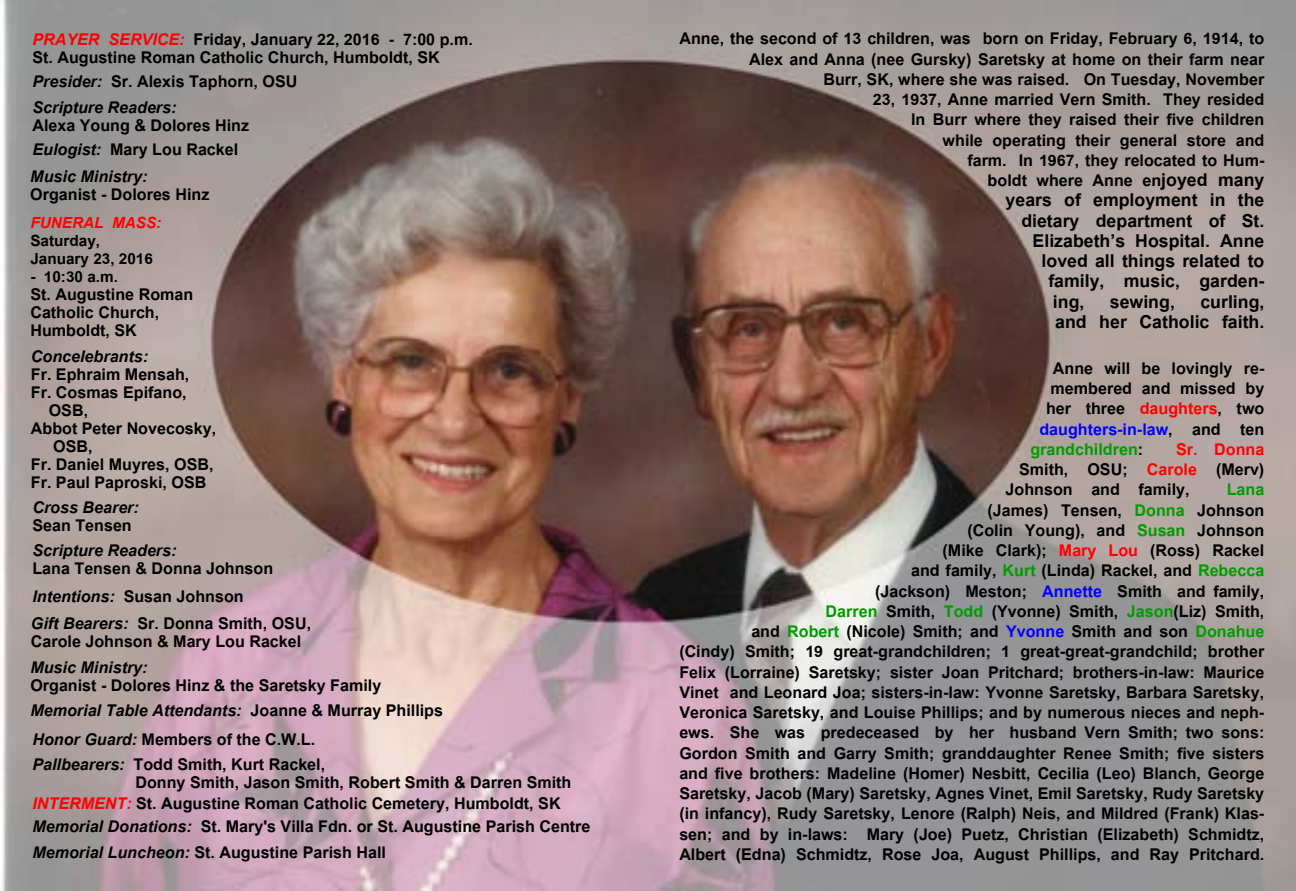
<style>
.page{position:relative;width:1296px;height:891px;background:#fff}
.page>*{position:absolute;margin:0;border:0;box-sizing:border-box;transform-origin:0 0}
.t1{font:700 24.75px/20.2px "Utsaah";color:#000;text-align:right}
.t2{font:700 22.5px/20.2px "Utsaah";color:#000}
.t3{font:italic 700 22.5px/26.1px "Utsaah";color:#000}
.t4{font:700 22.5px "Utsaah";color:#00f}
.t5{font:700 22.5px "Utsaah";color:#009c00}
.t6{font:700 22.5px "Utsaah";color:#f00}
.t7{font:700 21.38px/18px "Utsaah";color:#000}
.t8{font:italic 700 21.38px "Utsaah";color:#f00}
.s1{font-style:italic;color:#f00}
.s2{font-style:normal}
.s3{font-style:italic}
.s4{font-size:24.75px}
.s5{color:#f00}
.s6{color:#000}
.s7{color:#009c00}
.s8{color:#00f}
</style>
<div class="page">
<img style="left:0;top:0;width:1296px;height:891px">
<p class="t2" style="left:32px;top:31px;width:442px;line-height:18px"><span class="s1">PRAYER SERVICE:</span> Friday, January 22, 2016 - 7:00 p.m.<br>St. Augustine Roman Catholic Church, Humboldt, SK</p>
<p class="t3" style="left:32px;top:70px;width:267px">Presider: <span class="s2">Sr. Alexis Taphorn, OSU<br></span>Scripture Readers:</p>
<p class="t2" style="left:32px;top:115px;width:218px;line-height:23.8px">Alexa Young &amp; Dolores Hinz<br><span class="s3">Eulogist:</span> Mary Lou Rackel</p>
<p class="t3" style="left:30px;top:164px;width:119px">Music Ministry:</p>
<p class="t2" style="left:30px;top:185px;width:181px">Organist - Dolores Hinz</p>
<p class="t8" style="left:30px;top:212px;width:132px">FUNERAL MASS:</p>
<p class="t7" style="left:30px;top:233px;width:124px">Saturday,<br>January 23, 2016</p>
<p class="t7" style="left:30px;top:269px;width:89px">- 10:30 a.m.</p>
<p class="t2" style="left:30px;top:287px;width:164px;line-height:18px">St. Augustine Roman<br>Catholic Church,<br>Humboldt, SK</p>
<p class="t3" style="left:31px;top:344px;width:119px">Concelebrants:</p>
<p class="t2" style="left:31px;top:365px;width:160px">Fr. Ephraim Mensah,</p>
<p class="t2" style="left:31px;top:383px;width:157px">Fr. Cosmas Epifano,</p>
<p class="t2" style="left:49px;top:401px;width:41px">OSB,</p>
<p class="t2" style="left:31px;top:419px;width:187px">Abbot Peter Novecosky,</p>
<p class="t2" style="left:53px;top:437px;width:41px">OSB,</p>
<p class="t2" style="left:31px;top:455px;width:184px">Fr. Daniel Muyres, OSB,</p>
<p class="t2" style="left:31px;top:473px;width:177px">Fr. Paul Paproski, OSB</p>
<p class="t3" style="left:32px;top:496px;width:108px">Cross Bearer:</p>
<p class="t2" style="left:32px;top:517px;width:101px">Sean Tensen</p>
<p class="t3" style="left:32px;top:538px;width:146px">Scripture Readers:</p>
<p class="t2" style="left:32px;top:559px;width:242px">Lana Tensen &amp; Donna Johnson</p>
<p class="t2" style="left:32px;top:587px;width:213px"><span class="s3">Intentions:</span> Susan Johnson</p>
<p class="t2" style="left:31px;top:615px;width:282px;line-height:18px"><span class="s3">Gift Bearers:</span> Sr. Donna Smith, OSU,<br>Carole Johnson &amp; Mary Lou Rackel</p>
<p class="t3" style="left:30px;top:655px;width:119px">Music Ministry:</p>
<p class="t2" style="left:30px;top:676px;width:352px">Organist - Dolores Hinz &amp; the Saretsky Family</p>
<p class="t3" style="left:30px;top:699px;width:414px">Memorial Table Attendants: <span class="s2">Joanne &amp; Murray Phillips</span></p>
<p class="t2" style="left:32px;top:727px;width:294px;line-height:25.7px"><span class="s3">Honor Guard:</span> Members of the C.W.L.<br><span class="s3">Pallbearers:</span> Todd Smith, Kurt Rackel,</p>
<p class="t2" style="left:135px;top:774px;width:438px">Donny Smith, Jason Smith, Robert Smith &amp; Darren Smith</p>
<p class="t2" style="left:32px;top:792px;width:560px;line-height:23.4px"><span class="s1">INTERMENT:</span> St. Augustine Roman Catholic Cemetery, Humboldt, SK<br><span class="s3">Memorial Donations:</span> St. Mary's Villa Fdn. or St. Augustine Parish Centre</p>
<p class="t2" style="left:32px;top:843px;width:355px"><span class="s3">Memorial Luncheon:</span> St. Augustine Parish Hall</p>
<p class="t2" style="left:679px;top:30px;width:587px;text-align:right">Anne, the second of 13 children, was born on Friday, February 6, 1914, to Alex and Anna (nee Gursky) Saretsky at home on their farm near<br>Burr, SK, where she was raised. On Tuesday, November<br>23, 1937, Anne married Vern Smith. They resided<br>In Burr where they raised their five children<br>while operating their general store and<br>farm. In 1967, they relocated to Hum-<br>boldt where Anne en<span class="s4">joyed many</span></p>
<p class="t1" style="left:1006px;top:191px;width:260px">years of employment in the dietary department of St.<br>Elizabeth’s Hospital. Anne loved all things related to family, music, garden-<br>ing, sewing, curling,<br>and her Catholic faith.</p>
<p class="t2" style="left:1053px;top:359px;width:213px">Anne will be lovingly re-</p>
<p class="t2" style="left:1051px;top:379px;width:215px">membered and missed by</p>
<p class="t2" style="left:1046px;top:400px;width:220px">her three <span class="s5">daughters</span>, two</p>
<p class="t4" style="left:1039px;top:418px;width:226px">daughters-in-law<span class="s6">, and ten</span></p>
<p class="t5" style="left:1030px;top:438px;width:114px">grandchildren<span class="s6">:</span></p>
<p class="t6" style="left:1176px;top:438px;width:90px">Sr. Donna</p>
<p class="t2" style="left:1019px;top:460px;width:247px">Smith, OSU; <span class="s5">Carole</span> (Merv)</p>
<p class="t2" style="left:1006px;top:481px;width:185px">Johnson and family,</p>
<p class="t2" style="left:679px;top:481px;width:587px;text-align:right"><span class="s7">Lana<br></span>(James) Tensen, <span class="s7">Donna</span> Johnson<br>(Colin Young), and <span class="s7">Susan</span> Johnson<br>(Mike Clark); <span class="s5">Mary Lou</span> (Ross) Rackel<br>and family, <span class="s7">Kurt</span> (Linda) Rackel, and <span class="s7">Rebecca<br></span>(Jackson) Meston; <span class="s8">Annette</span> Smith and family,<br><span class="s7">Darren</span> Smith, <span class="s7">Todd</span> (Yvonne) Smith, <span class="s7">Jason</span>(Liz) Smith,<br>and <span class="s7">Robert</span> (Nicole) Smith; and <span class="s8">Yvonne</span> Smith and son <span class="s7">Donahue<br></span>(Cindy) Smith; 19 great-grandchildren; 1 great-great-grandchild; brother Felix (Lorraine) Saretsky; sister Joan Pritchard; brothers-in-law: Maurice Vinet and Leonard Joa; sisters-in-law: Yvonne Saretsky, Barbara Saretsky, Veronica Saretsky, and Louise Phillips; and by numerous nieces and neph&shy;ews. She was predeceased by her husband Vern Smith; two sons:<br>Gordon Smith and Garry Smith; granddaughter Renee Smith; five sisters and five brothers: Madeline (Homer) Nesbitt, Cecilia (Leo) Blanch, George Saretsky, Jacob (Mary) Saretsky, Agnes Vinet, Emil Saretsky, Rudy Saretsky (in infancy), Rudy Saretsky, Lenore (Ralph) Neis, and Mildred (Frank) Klas&shy;sen; and by in-laws: Mary (Joe) Puetz, Christian (Elizabeth) Schmidtz, Albert (Edna) Schmidtz, Rose Joa, August Phillips, and Ray Pritchard.</p>
</div>
